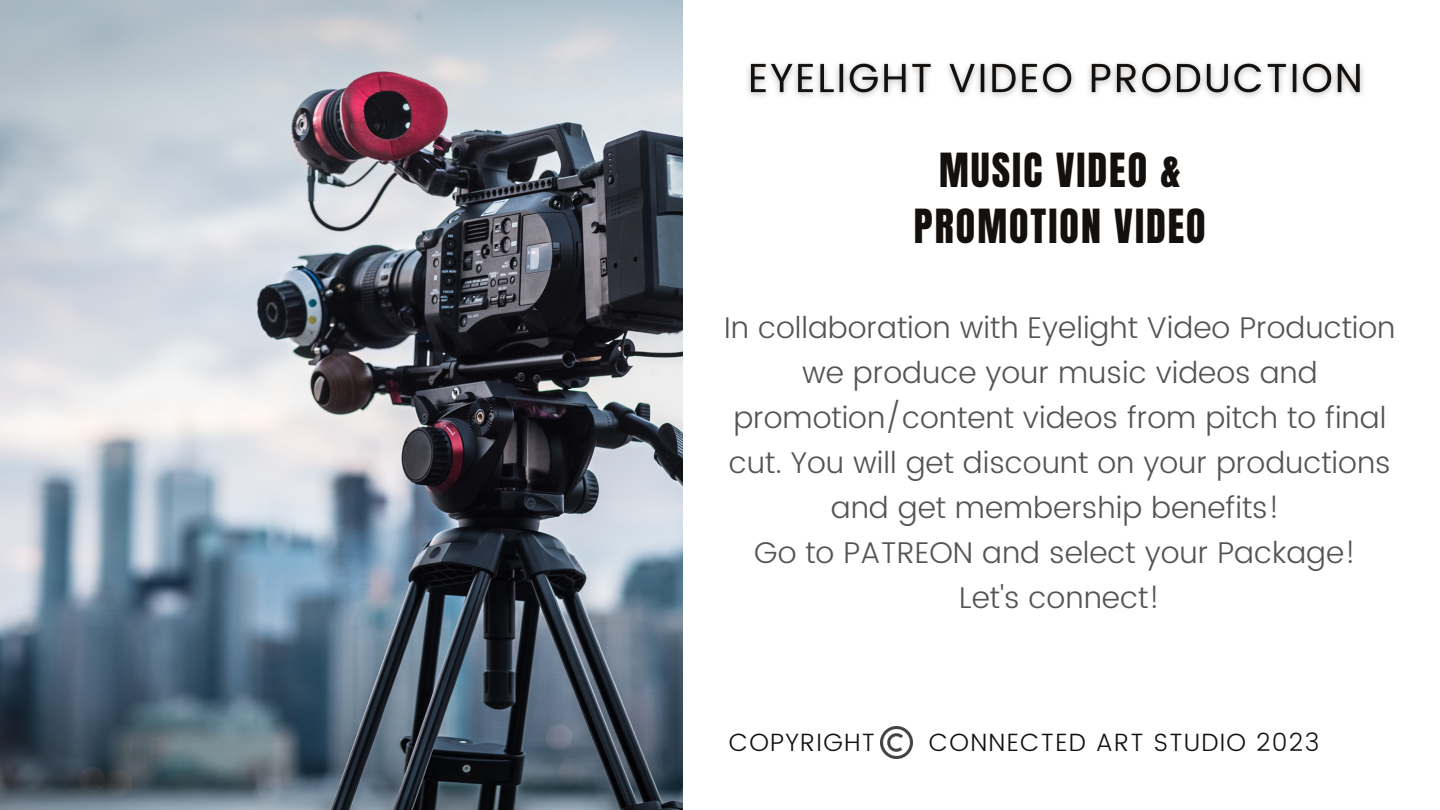
<style>
.page{position:relative;width:1440px;height:810px;background:#fff}
.page>*{position:absolute;margin:0;border:0;box-sizing:border-box;transform-origin:0 0}
.t1{font:40px/55.5px "Anton";letter-spacing:.05em;color:#13100d;text-align:center}
.t2{font:300 30px/45px "Poppins";color:#545454;text-align:center}
.t3{font:300 25px "Poppins";letter-spacing:.05em;color:#13100d}
</style>
<div class="page">
<img style="left:0;top:0;width:683px;height:810px">
<img style="left:880px;top:726px;width:33px;height:33px">
<img style="left:748px;top:62px;width:615px;height:35px">
<p class="t1" style="left:914px;top:143px;width:293px">MUSIC VIDEO &amp;<br>PROMOTION VIDEO</p>
<p class="t2" style="left:724px;top:305px;width:673px">In collaboration with Eyelight Video Production we produce your music videos and promotion/content videos from pitch to final cut. You will get discount on your productions and get membership benefits!</p>
<p class="t2" style="left:754px;top:530px;width:604px">Go to PATREON and select your Package!</p>
<p class="t2" style="left:959px;top:575px;width:203px">Let's connect!</p>
<p class="t3" style="left:729px;top:727px;width:148px">COPYRIGHT</p>
<p class="t3" style="left:929px;top:727px;width:392px">CONNECTED ART STUDIO 2023</p>
</div>
